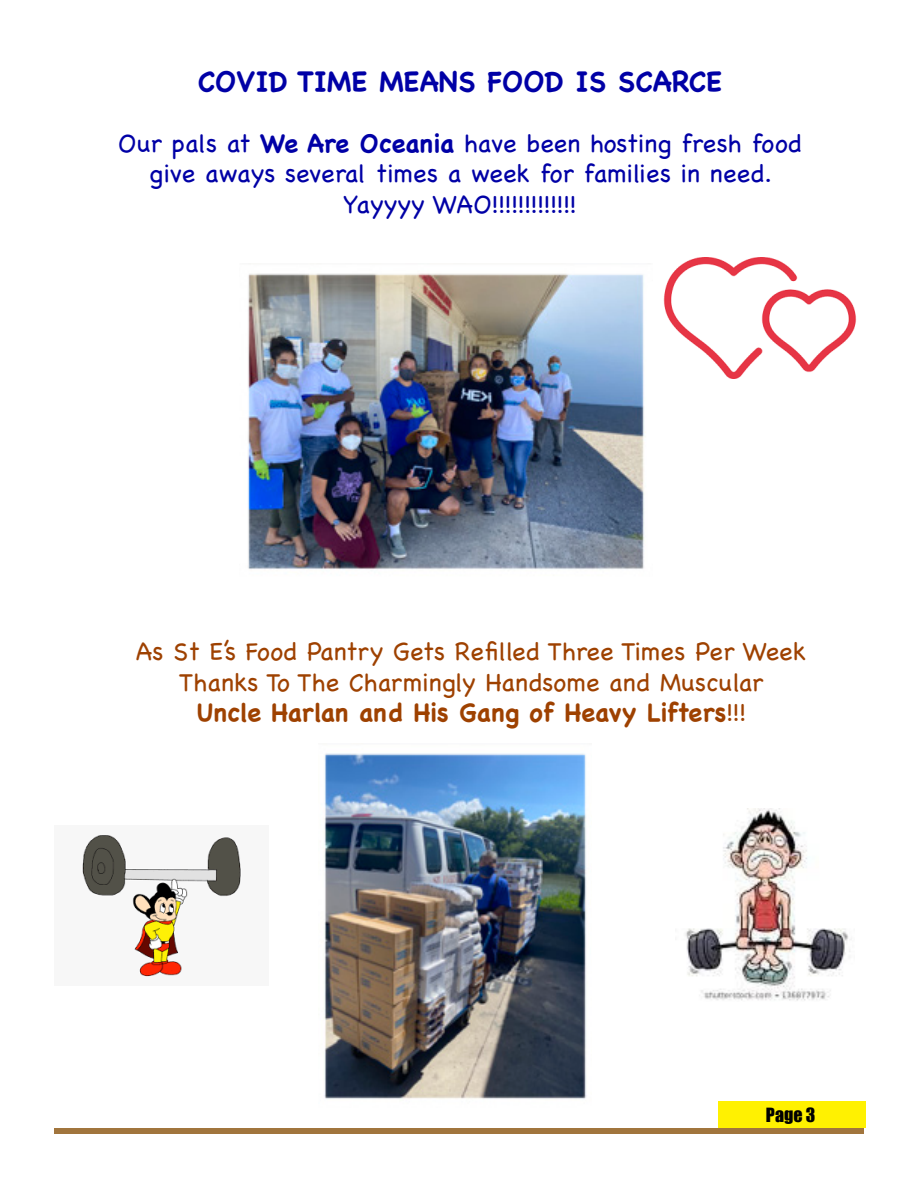
<style>
.page{position:relative;width:918px;height:1188px;background:#fff}
.page>*{position:absolute;margin:0;border:0;box-sizing:border-box;transform-origin:0 0}
.Body{font:700 28.5px "Chalkboard";color:#0000a6}
.Body-2{font:25.5px/30.6px "Chalkboard";color:#0000a6;text-align:center}
.Body-3{font:25.5px/30.6px "Chalkboard";color:#9e4100;text-align:center}
.Body-4{font:700 25.5px "Chalkboard";color:#9e4100}
.t1{font:18px "Impact";color:#000}
.s1{font-weight:700}
.s2{font-weight:400}
</style>
<div class="page">
<div style="left:54px;top:1128px;width:810px;height:6px;background:#a1753d"></div>
<div style="left:718px;top:1101px;width:148px;height:27px;background:#fff101"></div>
<img style="left:248px;top:273px;width:396px;height:297px">
<img style="left:324px;top:753px;width:263px;height:346px">
<img style="left:663px;top:257px;width:194px;height:122px">
<img style="left:82px;top:835px;width:159px;height:142px">
<img style="left:685px;top:808px;width:166px;height:193px">
<p class="Body" style="left:198px;top:64px;width:526px">COVID TIME MEANS FOOD IS SCARCE</p>
<p class="Body-2" style="left:118px;top:128px;width:685px">Our pals at <span class="s1">We Are Oceania</span> have been hosting fresh food give aways several times a week for families in need.</p>
<p class="Body-2" style="left:344px;top:189px;width:234px">Yayyyy WAO!!!!!!!!!!!!!</p>
<p class="Body-3" style="left:136px;top:636px;width:672px">As St E’s Food Pantry Gets Refilled Three Times Per Week<br>Thanks To The Charmingly Handsome and Muscular</p>
<p class="Body-4" style="left:196px;top:698px;width:551px">Uncle Harlan and His Gang of Heavy Lifters<span class="s2">!!!</span></p>
<p class="t1" style="left:766px;top:1101px;width:51px">Page 3</p>
</div>
